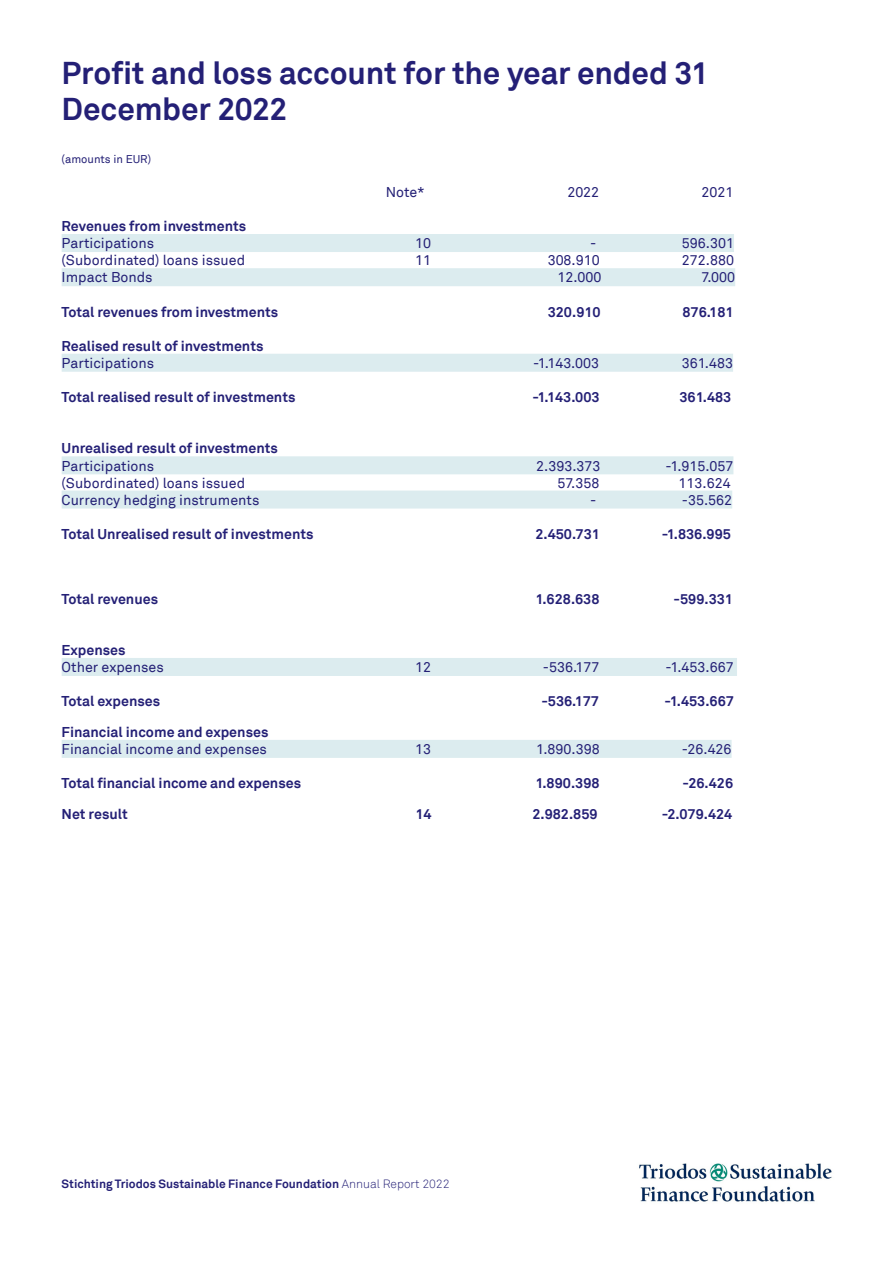
<style>
.page{position:relative;width:893px;height:1263px;background:#fff}
.page>*{position:absolute;margin:0;border:0;box-sizing:border-box;transform-origin:0 0}
.H1_Bold_21_24{font:700 31.5px/36px "Akkurat";letter-spacing:-.005em;color:#242076}
.t1{font:700 14.25px "Akkurat";color:#242076}
.t2{font:14.25px "Akkurat";color:#242076}
.Body_Regular_9_5_1{font:700 12px "Akkurat";color:#242076}
.toelichting_tabel{font:11.25px "Akkurat";color:#242076}
.s1{font-weight:300}
</style>
<div class="page">
<div style="left:62px;top:234px;width:672px;height:18px;background:#dcecef"></div>
<div style="left:62px;top:268px;width:673px;height:18px;background:#dcecef"></div>
<div style="left:62px;top:354px;width:671px;height:18px;background:#dcecef"></div>
<div style="left:62px;top:456px;width:671px;height:18px;background:#dcecef"></div>
<div style="left:62px;top:490px;width:670px;height:18px;background:#dcecef"></div>
<div style="left:62px;top:658px;width:675px;height:18px;background:#dcecef"></div>
<div style="left:62px;top:740px;width:670px;height:18px;background:#dcecef"></div>
<img style="left:639px;top:1163px;width:193px;height:39px">
<p class="H1_Bold_21_24" style="left:62px;top:56px;width:649px">Profit and loss account for the year ended 31<br>December 2022</p>
<p class="toelichting_tabel" style="left:62px;top:152px;width:91px">(amounts in EUR)</p>
<p class="t2" style="left:386px;top:184px;width:41px">Note*</p>
<p class="t2" style="left:567px;top:184px;width:33px">2022</p>
<p class="t2" style="left:702px;top:184px;width:33px">2021</p>
<p class="t1" style="left:62px;top:217px;width:186px">Revenues from investments</p>
<p class="t2" style="left:62px;top:235px;width:94px">Participations</p>
<p class="t2" style="left:415px;top:235px;width:17px">10</p>
<p class="t2" style="left:590px;top:235px;width:8px">-</p>
<p class="t2" style="left:682px;top:235px;width:54px">596.301</p>
<p class="t2" style="left:62px;top:252px;width:185px">(Subordinated) loans issued</p>
<p class="t2" style="left:415px;top:252px;width:17px">11</p>
<p class="t2" style="left:548px;top:252px;width:54px">308.910</p>
<p class="t2" style="left:682px;top:252px;width:54px">272.880</p>
<p class="t2" style="left:62px;top:269px;width:93px">Impact Bonds</p>
<p class="t2" style="left:557px;top:269px;width:45px">12.000</p>
<p class="t2" style="left:702px;top:269px;width:35px">7.000</p>
<p class="t1" style="left:62px;top:303px;width:218px">Total revenues from investments</p>
<p class="t1" style="left:548px;top:303px;width:55px">320.910</p>
<p class="t1" style="left:682px;top:303px;width:53px">876.181</p>
<p class="t1" style="left:62px;top:337px;width:203px">Realised result of investments</p>
<p class="t2" style="left:62px;top:355px;width:94px">Participations</p>
<p class="t2" style="left:533px;top:355px;width:68px">-1.143.003</p>
<p class="t2" style="left:682px;top:355px;width:53px">361.483</p>
<p class="t1" style="left:62px;top:388px;width:235px">Total realised result of investments</p>
<p class="t1" style="left:532px;top:388px;width:69px">-1.143.003</p>
<p class="t1" style="left:679px;top:388px;width:53px">361.483</p>
<p class="t1" style="left:62px;top:439px;width:218px">Unrealised result of investments</p>
<p class="t2" style="left:62px;top:457px;width:94px">Participations</p>
<p class="t2" style="left:536px;top:457px;width:66px">2.393.373</p>
<p class="t2" style="left:665px;top:457px;width:69px">-1.915.057</p>
<p class="t2" style="left:62px;top:474px;width:185px">(Subordinated) loans issued</p>
<p class="t2" style="left:557px;top:474px;width:43px">57.358</p>
<p class="t2" style="left:679px;top:474px;width:54px">113.624</p>
<p class="t2" style="left:62px;top:491px;width:199px">Currency hedging instruments</p>
<p class="t2" style="left:590px;top:491px;width:8px">-</p>
<p class="t2" style="left:682px;top:491px;width:52px">-35.562</p>
<p class="t1" style="left:62px;top:525px;width:253px">Total Unrealised result of investments</p>
<p class="t1" style="left:535px;top:525px;width:66px">2.450.731</p>
<p class="t1" style="left:662px;top:525px;width:71px">-1.836.995</p>
<p class="t1" style="left:62px;top:590px;width:98px">Total revenues</p>
<p class="t1" style="left:535px;top:590px;width:66px">1.628.638</p>
<p class="t1" style="left:674px;top:590px;width:61px">-599.331</p>
<p class="t1" style="left:62px;top:641px;width:66px">Expenses</p>
<p class="t2" style="left:62px;top:659px;width:104px">Other expenses</p>
<p class="t2" style="left:415px;top:659px;width:17px">12</p>
<p class="t2" style="left:543px;top:659px;width:58px">-536.177</p>
<p class="t2" style="left:665px;top:659px;width:70px">-1.453.667</p>
<p class="t1" style="left:62px;top:692px;width:100px">Total expenses</p>
<p class="t1" style="left:541px;top:692px;width:59px">-536.177</p>
<p class="t1" style="left:665px;top:692px;width:71px">-1.453.667</p>
<p class="t1" style="left:62px;top:723px;width:208px">Financial income and expenses</p>
<p class="t2" style="left:62px;top:741px;width:207px">Financial income and expenses</p>
<p class="t2" style="left:415px;top:741px;width:17px">13</p>
<p class="t2" style="left:536px;top:741px;width:65px">1.890.398</p>
<p class="t2" style="left:682px;top:741px;width:51px">-26.426</p>
<p class="t1" style="left:62px;top:774px;width:241px">Total financial income and expenses</p>
<p class="t1" style="left:535px;top:774px;width:66px">1.890.398</p>
<p class="t1" style="left:682px;top:774px;width:52px">-26.426</p>
<p class="t1" style="left:62px;top:805px;width:68px">Net result</p>
<p class="t1" style="left:415px;top:805px;width:18px">14</p>
<p class="t1" style="left:532px;top:805px;width:67px">2.982.859</p>
<p class="t1" style="left:662px;top:805px;width:72px">-2.079.424</p>
<p class="Body_Regular_9_5_1" style="left:62px;top:1176px;width:389px">Stichting Triodos Sustainable Finance Foundation <span class="s1">Annual Report 2022</span></p>
</div>
